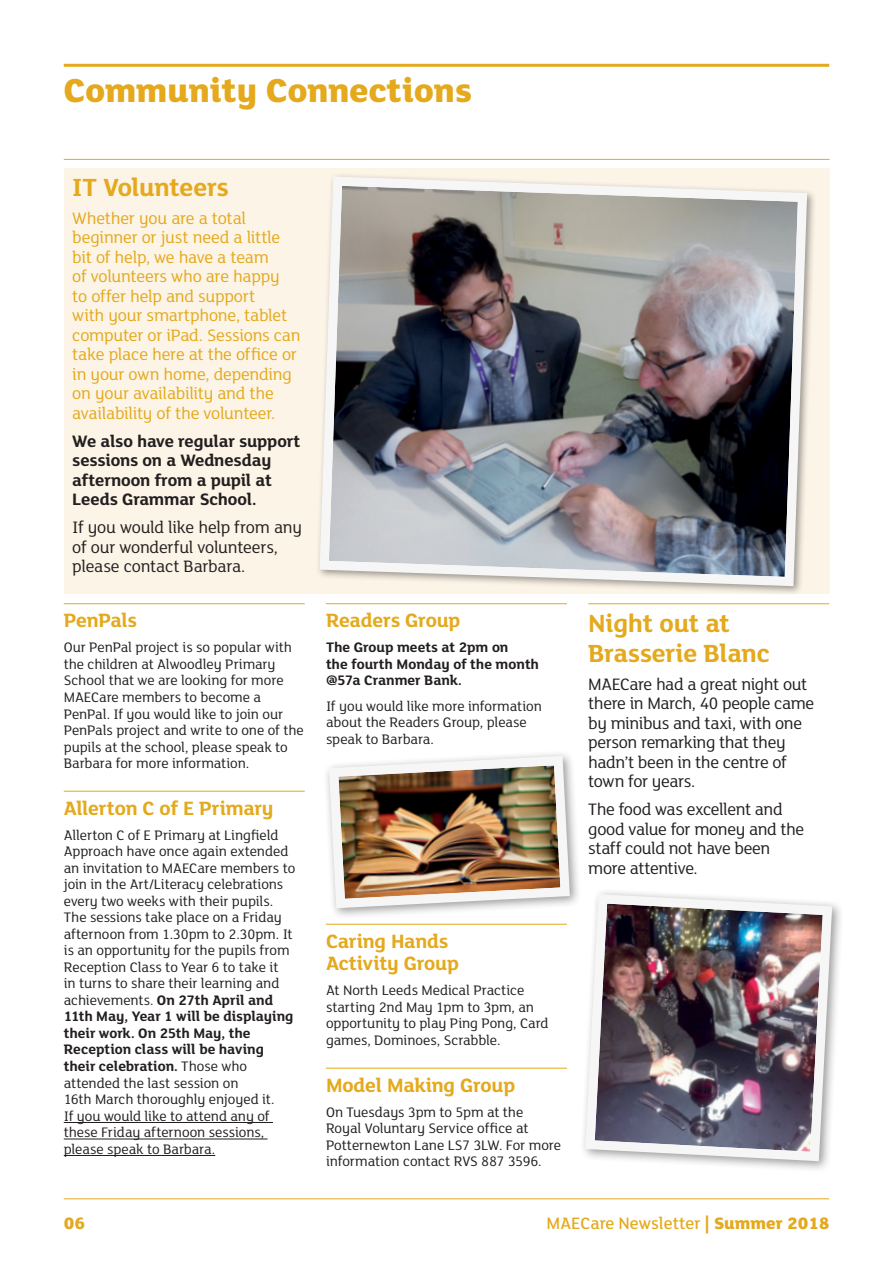
<style>
.page{position:relative;width:893px;height:1263px;background:#fff}
.page>*{position:absolute;margin:0;border:0;box-sizing:border-box;transform-origin:0 0}
.t1{font:800 36px "FS Lola";color:#e4a91c}
.t2{font:700 27px/30px "FS Lola";letter-spacing:-.015em;color:#e4a91c}
.t3{font:700 21px/22.5px "FS Lola";letter-spacing:-.01em;color:#e4a91c}
.t4{font:18px/19.5px "FS Lola";letter-spacing:-.02em;color:#231f20}
.t5{font:18px/19.5px "FS Lola";letter-spacing:-.015em;color:#e4a91c}
.t6{font:700 18px/19.5px "FS Lola";letter-spacing:-.01em;color:#231f20}
.t7{font:500 18px "FS Lola";color:#e4a91c}
.t8{font:800 18px "FS Lola";color:#e4a91c}
.t9{font:15px/16.5px "FS Lola";letter-spacing:-.005em;color:#231f20}
.t10{font:700 15px/16.5px "FS Lola";color:#231f20}
.s1{font-weight:700}
.s2{font-weight:800}
</style>
<div class="page">
<hr style="left:64px;top:603px;width:241px;height:1px;background:#e4a91c">
<hr style="left:64px;top:791px;width:241px;height:1px;background:#e4a91c">
<hr style="left:64px;top:1122px;width:209px;height:1px;background:#231f20">
<hr style="left:64px;top:1139px;width:204px;height:1px;background:#231f20">
<hr style="left:64px;top:1155px;width:151px;height:1px;background:#231f20">
<hr style="left:326px;top:603px;width:241px;height:1px;background:#e4a91c">
<hr style="left:326px;top:924px;width:241px;height:1px;background:#e4a91c">
<hr style="left:326px;top:1068px;width:241px;height:1px;background:#e4a91c">
<hr style="left:64px;top:1198px;width:765px;height:1px;background:#e4a91c">
<hr style="left:64px;top:64px;width:765px;height:3px;background:#e4a91c">
<hr style="left:588px;top:603px;width:241px;height:1px;background:#e4a91c">
<div style="left:579px;top:888px;width:265px;height:285px;background:#231f20;opacity:.45"></div>
<img style="left:580px;top:889px;width:257px;height:277px">
<div style="left:323px;top:750px;width:259px;height:170px;background:#231f20;opacity:.45"></div>
<img style="left:324px;top:751px;width:251px;height:162px">
<div style="left:64px;top:168px;width:766px;height:425px;background:#fcf4e7"></div>
<hr style="left:64px;top:159px;width:766px;height:1px;background:#e4a91c">
<div style="left:316px;top:173px;width:501px;height:423px;background:#231f20;opacity:.45"></div>
<img style="left:316px;top:173px;width:496px;height:418px">
<h1 class="t1" style="left:64px;top:70px;width:410px">Community Connections</h1>
<h2 class="t2" style="left:72px;top:173px;width:158px">IT Volunteers</h2>
<p class="t5" style="left:72px;top:209px;width:230px">Whether you are a total beginner or just need a little bit of help, we have a team<br>of volunteers who are happy<br>to offer help and support<br>with your smartphone, tablet computer or iPad. Sessions can take place here at the office or in your own home, depending on your availability and the availability of the volunteer.</p>
<p class="t6" style="left:72px;top:432px;width:230px">We also have regular support sessions on a Wednesday afternoon from a pupil at<br>Leeds Grammar School.</p>
<p class="t4" style="left:72px;top:519px;width:231px">If you would like help from any of our wonderful volunteers, please contact Barbara.</p>
<h3 class="t3" style="left:64px;top:610px;width:75px">PenPals</h3>
<p class="t9" style="left:64px;top:640px;width:242px">Our PenPal project is so popular with the children at Alwoodley Primary School that we are looking for more MAECare members to become a PenPal. If you would like to join our PenPals project and write to one of the pupils at the school, please speak to Barbara for more information.</p>
<h3 class="t3" style="left:64px;top:798px;width:211px">Allerton C of E Primary</h3>
<p class="t9" style="left:64px;top:827px;width:233px">Allerton C of E Primary at Lingfield Approach have once again extended an invitation to MAECare members to join in the Art/Literacy celebrations every two weeks with their pupils.<br>The sessions take place on a Friday afternoon from 1.30pm to 2.30pm. It is an opportunity for the pupils from Reception Class to Year 6 to take it<br>in turns to share their learning and achievements. <span class="s1">On 27th April and 11th May, Year 1 will be displaying their work. On 25th May, the Reception class will be having their celebration.</span> Those who attended the last session on<br>16th March thoroughly enjoyed it.<br>If you would like to attend any of these Friday afternoon sessions, please speak to Barbara.</p>
<h3 class="t3" style="left:326px;top:610px;width:136px">Readers Group</h3>
<p class="t10" style="left:326px;top:640px;width:215px">The Group meets at 2pm on<br>the fourth Monday of the month @57a Cranmer Bank.</p>
<p class="t9" style="left:326px;top:698px;width:217px">If you would like more information about the Readers Group, please speak to Barbara.</p>
<h3 class="t3" style="left:326px;top:931px;width:134px">Caring Hands<br>Activity Group</h3>
<p class="t9" style="left:326px;top:983px;width:224px">At North Leeds Medical Practice starting 2nd May 1pm to 3pm, an opportunity to play Ping Pong, Card games, Dominoes, Scrabble.</p>
<h3 class="t3" style="left:326px;top:1075px;width:191px">Model Making Group</h3>
<p class="t9" style="left:326px;top:1104px;width:237px">On Tuesdays 3pm to 5pm at the<br>Royal Voluntary Service office at<br>Potternewton Lane LS7 3LW. For more information contact RVS 887 3596.</p>
<h2 class="t2" style="left:588px;top:609px;width:183px">Night out at<br>Brasserie Blanc</h2>
<p class="t4" style="left:588px;top:675px;width:228px">MAECare had a great night out there in March, 40 people came by minibus and taxi, with one person remarking that they hadn’t been in the centre of town for years.</p>
<p class="t4" style="left:588px;top:801px;width:218px">The food was excellent and good value for money and the staff could not have been more attentive.</p>
<p class="t8" style="left:64px;top:1212px;width:23px">06</p>
<p class="t7" style="left:547px;top:1212px;width:284px">MAECare Newsletter <span class="s2">| Summer 2018</span></p>
</div>
